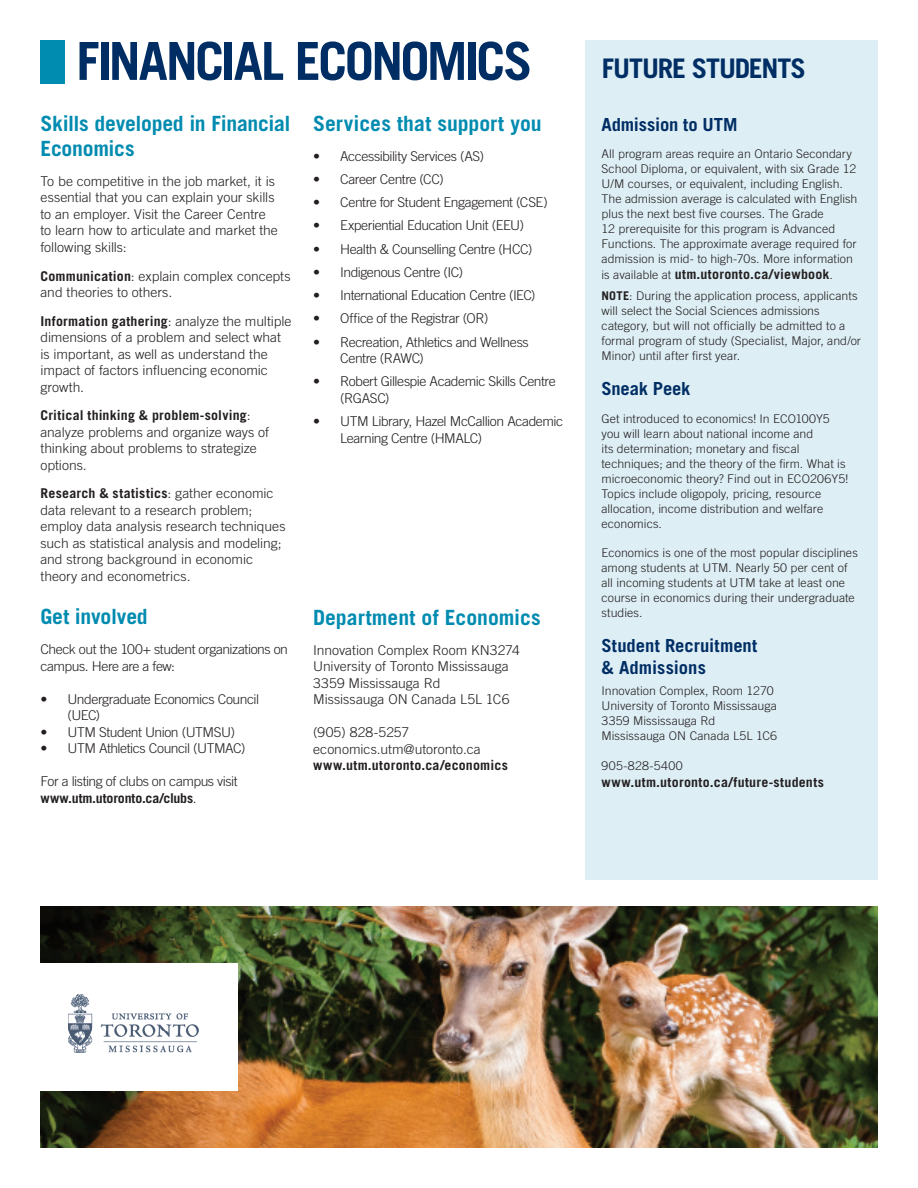
<style>
.page{position:relative;width:918px;height:1188px;background:#fff}
.page>*{position:absolute;margin:0;border:0;box-sizing:border-box;transform-origin:0 0}
.t1{font:700 52.5px "Trade Gothic LT Std";letter-spacing:-.055em;color:#002e64}
.t2{font:700 27px "Trade Gothic LT Std";letter-spacing:-.04em;color:#002e64}
.t3{font:700 21px/25.2px "Trade Gothic LT Std";letter-spacing:-.005em;color:#008bb0}
.t4{font:700 18px/21.6px "Trade Gothic LT Std";letter-spacing:-.005em;color:#002e64}
.t5{font:300 13.5px/16.5px "Trade Gothic LT Std";letter-spacing:-.015em;color:#231f20}
.t6{font:300 13.5px/16.5px "Trade Gothic LT Std";letter-spacing:-.035em;color:#231f20}
.t7{font:700 13.5px "Trade Gothic LT Std";letter-spacing:.025em;color:#231f20}
.t8{font:300 12px/15px "Trade Gothic LT Std";letter-spacing:.005em;color:#231f20}
.t9{font:300 12px "Trade Gothic LT Std";letter-spacing:.035em;color:#231f20}
.s1{font-weight:700}
.s2{font-weight:300;font-size:12px}
</style>
<div class="page">
<div style="left:585px;top:40px;width:293px;height:840px;background:#ddeef5"></div>
<div style="left:40px;top:40px;width:25px;height:44px;background:#008bb0"></div>
<img style="left:40px;top:906px;width:838px;height:242px">
<div style="left:37px;top:963px;width:201px;height:128px;background:#fff"></div>
<img style="left:69px;top:995px;width:130px;height:57px">
<h1 class="t1" style="left:76px;top:29px;width:458px">FINANCIAL ECONOMICS</h1>
<h3 class="t3" style="left:40px;top:110px;width:251px">Skills developed in Financial<br>Economics</h3>
<p class="t5" style="left:40px;top:173px;width:239px">To be competitive in the job market, it is essential that you can explain your skills to an employer. Visit the Career Centre to learn how to articulate and market the following skills:</p>
<p class="t5" style="left:40px;top:267px;width:252px"><span class="s1">Communication</span>: explain complex concepts and theories to others.</p>
<p class="t5" style="left:40px;top:312px;width:253px"><span class="s1">Information gathering</span>: analyze the multiple dimensions of a problem and select what is important, as well as understand the impact of factors influencing economic growth.</p>
<p class="t5" style="left:40px;top:407px;width:230px"><span class="s1">Critical thinking &amp; problem-solving</span>: analyze problems and organize ways of thinking about problems to strategize options.</p>
<p class="t5" style="left:40px;top:485px;width:247px"><span class="s1">Research &amp; statistics</span>: gather economic data relevant to a research problem; employ data analysis research techniques such as statistical analysis and modeling; and strong background in economic theory and econometrics.</p>
<h3 class="t3" style="left:40px;top:604px;width:109px">Get involved</h3>
<p class="t6" style="left:40px;top:641px;width:249px">Check out the 100+ student organizations on campus. Here are a few:</p>
<p class="t5" style="left:68px;top:691px;width:193px;text-indent:-27px">• Undergraduate Economics Council (UEC)</p>
<p class="t6" style="left:40px;top:724px;width:196px">• UTM Student Union (UTMSU)</p>
<p class="t6" style="left:40px;top:740px;width:206px">• UTM Athletics Council (UTMAC)</p>
<p class="t6" style="left:41px;top:773px;width:199px">For a listing of clubs on campus visit <span class="s1">www.utm.utoronto.ca/clubs</span>.</p>
<h3 class="t3" style="left:313px;top:110px;width:230px">Services that support you</h3>
<p class="t5" style="left:313px;top:147px;width:172px">• Accessibility Services (AS)</p>
<p class="t5" style="left:313px;top:171px;width:132px">• Career Centre (CC)</p>
<p class="t6" style="left:313px;top:194px;width:236px">• Centre for Student Engagement (CSE)</p>
<p class="t5" style="left:313px;top:217px;width:213px">• Experiential Education Unit (EEU)</p>
<p class="t6" style="left:313px;top:240px;width:221px">• Health &amp; Counselling Centre (HCC)</p>
<p class="t6" style="left:313px;top:264px;width:151px">• Indigenous Centre (IC)</p>
<p class="t6" style="left:313px;top:287px;width:224px">• International Education Centre (IEC)</p>
<p class="t5" style="left:313px;top:310px;width:177px">• Office of the Registrar (OR)</p>
<p class="t6" style="left:340px;top:333px;width:190px;text-indent:-27px">• Recreation, Athletics and Wellness<br>Centre (RAWC)</p>
<p class="t6" style="left:340px;top:373px;width:217px;text-indent:-27px">• Robert Gillespie Academic Skills Centre (RGASC)</p>
<p class="t6" style="left:340px;top:413px;width:224px;text-indent:-27px">• UTM Library, Hazel McCallion Academic<br>Learning Centre (HMALC)</p>
<h3 class="t3" style="left:313px;top:604px;width:229px">Department of Economics</h3>
<p class="t5" style="left:313px;top:642px;width:208px">Innovation Complex Room KN3274<br>University of Toronto Mississauga<br>3359 Mississauga Rd<br>Mississauga ON Canada L5L 1C6</p>
<p class="t5" style="left:313px;top:724px;width:169px">(905) 828-5257 economics.utm@utoronto.ca</p>
<p class="t7" style="left:313px;top:757px;width:196px">www.utm.utoronto.ca/economics</p>
<h2 class="t2" style="left:602px;top:52px;width:205px">FUTURE STUDENTS</h2>
<h3 class="t4" style="left:602px;top:113px;width:137px">Admission to UTM</h3>
<p class="t8" style="left:602px;top:146px;width:257px">All program areas require an Ontario Secondary School Diploma, or equivalent, with six Grade 12<br>U/M courses, or equivalent, including English.<br>The admission average is calculated with English plus the next best five courses. The Grade<br>12 prerequisite for this program is Advanced Functions. The approximate average required for admission is mid- to high-70s. More information</p>
<p class="t7" style="left:602px;top:266px;width:233px"><span class="s2">is available at</span> utm.utoronto.ca/viewbook<span class="s2">.</span></p>
<p class="t8" style="left:602px;top:288px;width:261px"><span class="s1">NOTE</span>: During the application process, applicants will select the Social Sciences admissions category, but will not officially be admitted to a formal program of study (Specialist, Major, and/or Minor) until after first year.</p>
<h3 class="t4" style="left:602px;top:377px;width:90px">Sneak Peek</h3>
<p class="t8" style="left:602px;top:411px;width:248px">Get introduced to economics! In ECO100Y5 you will learn about national income and<br>its determination; monetary and fiscal techniques; and the theory of the firm. What is microeconomic theory? Find out in ECO206Y5!<br>Topics include oligopoly, pricing, resource allocation, income distribution and welfare economics.</p>
<p class="t8" style="left:602px;top:545px;width:258px">Economics is one of the most popular disciplines among students at UTM. Nearly 50 per cent of all incoming students at UTM take at least one course in economics during their undergraduate studies.</p>
<h3 class="t4" style="left:602px;top:634px;width:157px">Student Recruitment &amp; Admissions</h3>
<p class="t8" style="left:602px;top:683px;width:177px">Innovation Complex, Room 1270<br>University of Toronto Mississauga<br>3359 Mississauga Rd<br>Mississauga ON Canada L5L 1C6</p>
<p class="t9" style="left:602px;top:759px;width:83px">905-828-5400</p>
<p class="t7" style="left:602px;top:774px;width:224px">www.utm.utoronto.ca/future-students</p>
</div>
